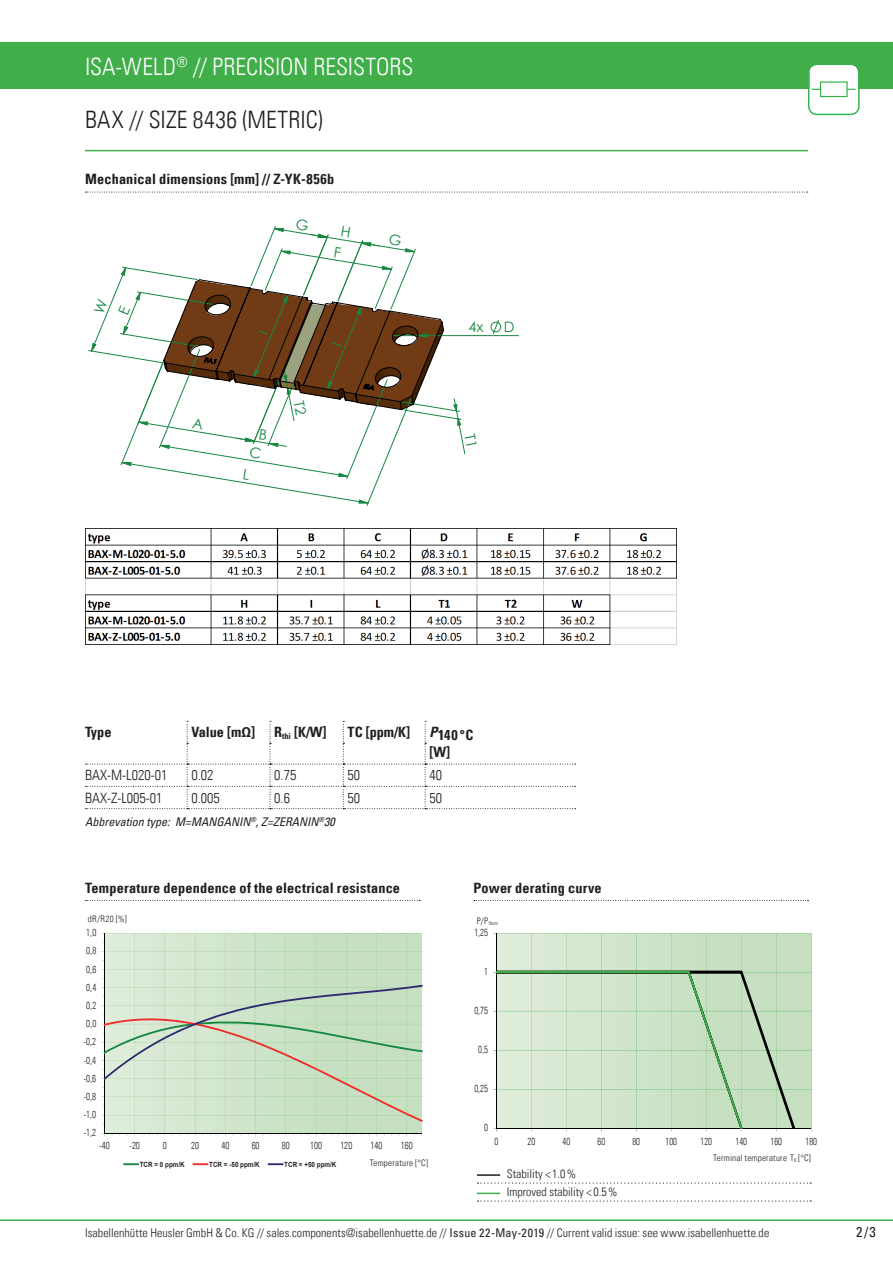
<style>
.page{position:relative;width:893px;height:1263px;background:#fff}
.page>*{position:absolute;margin:0;border:0;box-sizing:border-box;transform-origin:0 0}
.t1{font:24px "Univers Com 47 Light Cond";color:#fff}
.t2{font:24px "Univers Com 47 Light Cond";letter-spacing:.01em;color:#231f20}
.t3{font:14.4px "Century Gothic";color:#168842}
.t4{font:14.25px/16.5px "Univers Com 67 Bold Cond";letter-spacing:.01em;color:#231f20}
.t5{font:14.25px "Univers Com 47 Light Cond";color:#231f20}
.t6{font:condensed 14.25px "Univers Com 57";color:#231f20}
.t7{font:12px/18px "Univers Com 47 Light Cond";color:#231f20}
.t8{font:12px "Univers Com 57 Condensed Obl";color:#231f20}
.t9{font:300 condensed 10.2px "Univers";color:#231f20;scale:.88 1}
.t10{font:10.2px "Univers Com 47 Light Cond";color:#231f20;scale:.85 1}
.t11{font:9px "Univers Com 47 Light Cond";letter-spacing:.025em;color:#231f20}
.t12{font:700 7.2px "Arial";letter-spacing:.005em;color:#231f20;scale:.88 1}
.s1{font-family:"Univers Com 57";font-stretch:condensed}
</style>
<div class="page">
<hr style="left:0;top:1219px;width:893px;height:2px;background:#40ae49">
<div style="left:0;top:43px;width:893px;height:46px;background:#40ae49"></div>
<hr style="left:85px;top:150px;width:723px;height:1px;background:#40ae49">
<svg style="left:808px;top:65px;width:52px;height:50px"></svg>
<svg style="left:85px;top:192px;width:723px;height:1px"></svg>
<svg style="left:85px;top:721px;width:491px;height:88px"></svg>
<hr style="left:477px;top:1174px;width:23px;height:2px;background:#231f20">
<hr style="left:477px;top:1192px;width:23px;height:2px;background:#40ae49">
<svg style="left:477px;top:1182px;width:334px;height:1px"></svg>
<svg style="left:477px;top:1200px;width:334px;height:1px"></svg>
<svg style="left:85px;top:900px;width:335px;height:1px"></svg>
<svg style="left:474px;top:900px;width:334px;height:1px"></svg>
<hr style="left:496px;top:1089px;width:315px;height:1px;background:#3fae49">
<hr style="left:496px;top:1050px;width:315px;height:1px;background:#3fae49">
<hr style="left:496px;top:1011px;width:315px;height:1px;background:#3fae49">
<hr style="left:496px;top:972px;width:315px;height:1px;background:#3fae49">
<hr style="left:496px;top:933px;width:315px;height:1px;background:#3fae49">
<hr style="left:811px;top:933px;width:1px;height:195px;background:#3fae49">
<hr style="left:776px;top:933px;width:1px;height:195px;background:#3fae49">
<hr style="left:741px;top:933px;width:1px;height:195px;background:#3fae49">
<hr style="left:706px;top:933px;width:1px;height:195px;background:#3fae49">
<hr style="left:671px;top:933px;width:1px;height:195px;background:#3fae49">
<hr style="left:636px;top:933px;width:1px;height:195px;background:#3fae49">
<hr style="left:601px;top:933px;width:1px;height:195px;background:#3fae49">
<hr style="left:566px;top:933px;width:1px;height:195px;background:#3fae49">
<hr style="left:531px;top:933px;width:1px;height:195px;background:#3fae49">
<hr style="left:496px;top:933px;width:1px;height:195px;background:#000">
<hr style="left:496px;top:1128px;width:315px;height:1px;background:#000">
<svg style="left:497px;top:970px;width:298px;height:159px;background:#b8d0b2"></svg>
<svg style="left:493px;top:971px;width:249px;height:160px;background:#c8dec4"></svg>
<svg style="left:102px;top:933px;width:320px;height:203px;background:#cbdfc5"></svg>
<svg style="left:123px;top:1163px;width:16px;height:2px"></svg>
<svg style="left:193px;top:1163px;width:16px;height:2px"></svg>
<svg style="left:268px;top:1163px;width:16px;height:2px"></svg>
<svg style="left:491px;top:320px;width:10px;height:14px"></svg>
<hr style="left:418px;top:335px;width:101px;height:1px;background:#168842">
<svg style="left:122px;top:459px;width:265px;height:44px"></svg>
<img style="left:86px;top:528px;width:591px;height:116px">
<svg style="left:243px;top:469px;width:7px;height:11px"></svg>
<svg style="left:88px;top:225px;width:389px;height:234px"></svg>
<h1 class="t1" style="left:85px;top:52px;width:330px">ISA-WELD<sup>®</sup> // PRECISION RESISTORS</h1>
<h1 class="t2" style="left:85px;top:105px;width:239px">BAX // SIZE 8436 (METRIC)</h1>
<p class="t4" style="left:85px;top:171px;width:251px">Mechanical dimensions [mm] // Z-YK-856b</p>
<p class="t3" style="left:468px;top:317px;width:16px">4x</p>
<p class="t3" style="left:504px;top:317px;width:12px">D</p>
<p class="t4" style="left:85px;top:724px;width:28px">Type</p>
<p class="t4" style="left:191px;top:724px;width:65px">Value [mΩ]</p>
<p class="t4" style="left:274px;top:724px;width:54px">R<sub>thi</sub> [K/W]</p>
<p class="t4" style="left:348px;top:724px;width:64px">TC [ppm/K]</p>
<p class="t4" style="left:429px;top:727px;width:45px"><sup>P</sup>140°C [W]</p>
<p class="t5" style="left:85px;top:767px;width:84px">BAX-M-L020-01</p>
<p class="t5" style="left:191px;top:767px;width:24px">0.02</p>
<p class="t5" style="left:274px;top:767px;width:24px">0.75</p>
<p class="t5" style="left:348px;top:767px;width:14px">50</p>
<p class="t5" style="left:429px;top:767px;width:14px">40</p>
<p class="t5" style="left:85px;top:789px;width:79px">BAX-Z-L005-01</p>
<p class="t5" style="left:191px;top:789px;width:30px">0.005</p>
<p class="t5" style="left:274px;top:789px;width:17px">0.6</p>
<p class="t5" style="left:348px;top:789px;width:14px">50</p>
<p class="t5" style="left:429px;top:789px;width:14px">50</p>
<p class="t8" style="left:85px;top:814px;width:251px">Abbrevation type: M=MANGANIN<sup>®</sup>, Z=ZERANIN<sup>®</sup>30</p>
<p class="t4" style="left:85px;top:879px;width:317px">Temperature dependence of the electrical resistance</p>
<p class="t4" style="left:473px;top:879px;width:130px">Power derating curve</p>
<p class="t11" style="left:88px;top:913px;width:40px">dR/R20 [%]</p>
<p class="t9" style="left:86px;top:926px;width:13px">1,0</p>
<p class="t9" style="left:86px;top:945px;width:13px">0,8</p>
<p class="t9" style="left:86px;top:963px;width:13px">0,6</p>
<p class="t9" style="left:86px;top:981px;width:13px">0,4</p>
<p class="t9" style="left:86px;top:999px;width:13px">0,2</p>
<p class="t9" style="left:86px;top:1017px;width:13px">0,0</p>
<p class="t9" style="left:84px;top:1035px;width:16px">-0,2</p>
<p class="t9" style="left:84px;top:1054px;width:16px">-0,4</p>
<p class="t9" style="left:84px;top:1072px;width:16px">-0,6</p>
<p class="t9" style="left:84px;top:1090px;width:16px">-0,8</p>
<p class="t9" style="left:84px;top:1108px;width:16px">-1,0</p>
<p class="t9" style="left:84px;top:1126px;width:16px">-1,2</p>
<p class="t9" style="left:99px;top:1140px;width:13px">-40</p>
<p class="t9" style="left:130px;top:1140px;width:13px">-20</p>
<p class="t9" style="left:163px;top:1140px;width:6px">0</p>
<p class="t9" style="left:191px;top:1140px;width:10px">20</p>
<p class="t9" style="left:221px;top:1140px;width:11px">40</p>
<p class="t9" style="left:252px;top:1140px;width:11px">60</p>
<p class="t9" style="left:282px;top:1140px;width:10px">80</p>
<p class="t9" style="left:310px;top:1140px;width:15px">100</p>
<p class="t9" style="left:340px;top:1140px;width:15px">120</p>
<p class="t9" style="left:371px;top:1140px;width:15px">140</p>
<p class="t9" style="left:401px;top:1140px;width:15px">160</p>
<p class="t12" style="left:140px;top:1159px;width:53px">TCR = 0 ppm/K</p>
<p class="t12" style="left:209px;top:1159px;width:59px">TCR = -50 ppm/K</p>
<p class="t12" style="left:284px;top:1159px;width:61px">TCR = +50 ppm/K</p>
<p class="t11" style="left:370px;top:1157px;width:60px">Temperature [°C]</p>
<p class="t11" style="left:477px;top:915px;width:23px">P/P<sub>Nom</sub></p>
<p class="t10" style="left:474px;top:926px;width:18px">1,25</p>
<p class="t10" style="left:484px;top:965px;width:6px">1</p>
<p class="t10" style="left:474px;top:1004px;width:18px">0,75</p>
<p class="t10" style="left:478px;top:1043px;width:13px">0,5</p>
<p class="t10" style="left:474px;top:1082px;width:18px">0,25</p>
<p class="t10" style="left:484px;top:1121px;width:6px">0</p>
<p class="t10" style="left:494px;top:1135px;width:6px">0</p>
<p class="t10" style="left:527px;top:1135px;width:11px">20</p>
<p class="t10" style="left:562px;top:1135px;width:11px">40</p>
<p class="t10" style="left:597px;top:1135px;width:11px">60</p>
<p class="t10" style="left:632px;top:1135px;width:11px">80</p>
<p class="t10" style="left:665px;top:1135px;width:15px">100</p>
<p class="t10" style="left:700px;top:1135px;width:15px">120</p>
<p class="t10" style="left:735px;top:1135px;width:15px">140</p>
<p class="t10" style="left:770px;top:1135px;width:15px">160</p>
<p class="t10" style="left:805px;top:1135px;width:15px">180</p>
<p class="t7" style="left:507px;top:1164px;width:112px">Stability &lt; 1.0%<br>Improved stability &lt; 0.5%</p>
<p class="t11" style="left:713px;top:1152px;width:99px">Terminal temperature T<sub>K</sub> [°C]</p>
<p class="t7" style="left:85px;top:1223px;width:686px">Isabellenhütte Heusler GmbH &amp; Co. KG // sales.components@isabellenhuette.de // <span class="s1">Issue 22-May-2019</span> // Current valid issue: see www.isabellenhuette.de</p>
<p class="t6" style="left:856px;top:1223px;width:21px">2/3</p>
</div>
